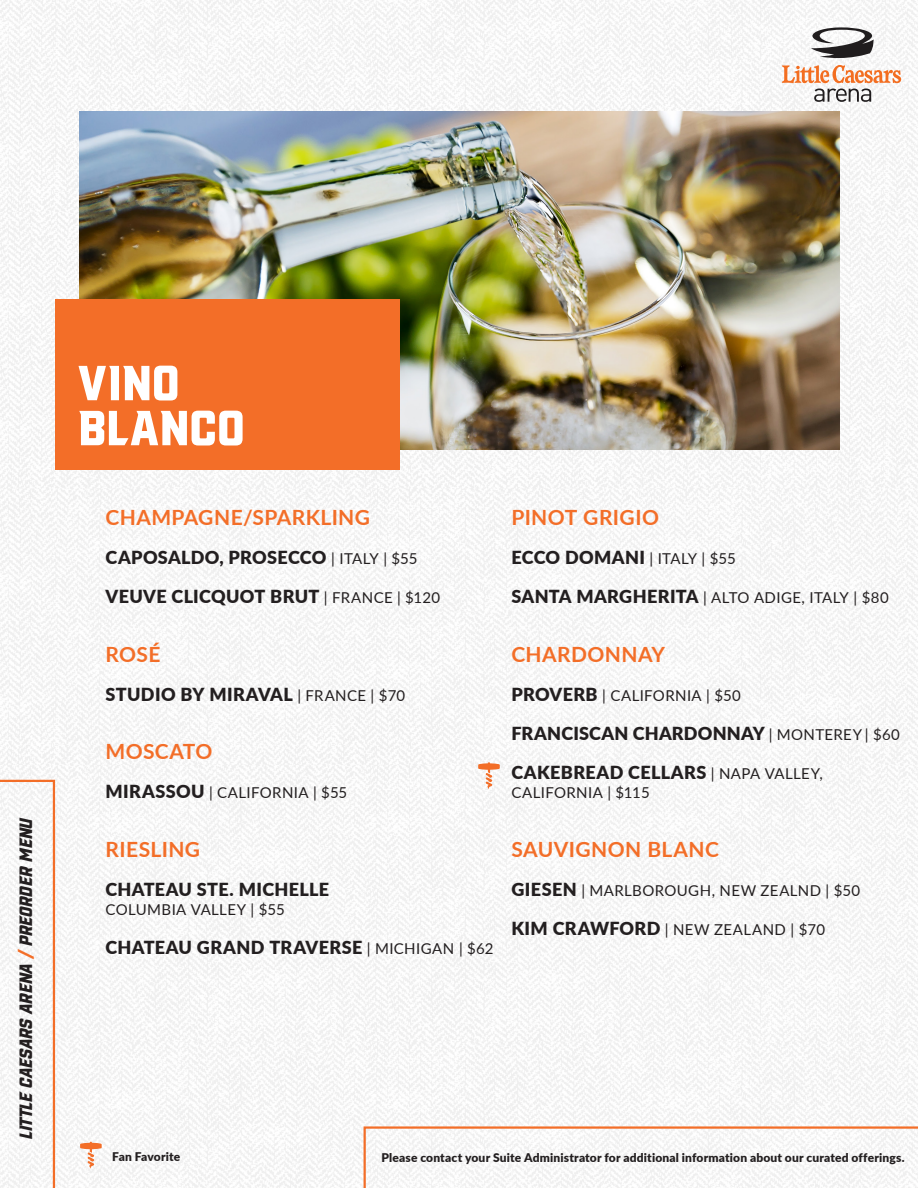
<style>
.page{position:relative;width:918px;height:1188px;background:#fff}
.page>*{position:absolute;margin:0;border:0;box-sizing:border-box;transform-origin:0 0}
.t1{font:54px/45px "VTF Redzone Classic";letter-spacing:-.005em;color:#fff}
.t2{font:700 21px "Lato";letter-spacing:.02em;color:#f36e28}
.t3{font:italic 19.5px "VTF Redzone Classic";color:#231f20}
.t4{font:900 18px "Lato";letter-spacing:.02em;color:#231f20}
.t5{font:15px "Lato";letter-spacing:.025em;color:#231f20}
.t6{font:900 12px "Lato";letter-spacing:.015em;color:#231f20}
.s1{color:#f36e28}
.s2{font-weight:400;font-size:15px}
.s3{font-weight:900;font-size:18px}
</style>
<div class="page">
<img style="left:0;top:0;width:918px;height:1188px">
<svg style="left:362px;top:1125px;width:556px;height:63px"></svg>
<svg style="left:0;top:779px;width:56px;height:409px"></svg>
<svg style="left:814px;top:89px;width:57px;height:13px"></svg>
<svg style="left:782px;top:27px;width:119px;height:56px"></svg>
<img style="left:80px;top:111px;width:759px;height:338px">
<svg style="left:80px;top:1142px;width:22px;height:27px"></svg>
<div style="left:55px;top:300px;width:345px;height:170px;background:#f36e28"></div>
<svg style="left:478px;top:762px;width:22px;height:27px"></svg>
<p class="t3" style="left:16px;top:1139px;width:323px;rotate:-90deg">LITTLE CAESARS ARENA <span class="s1">/</span> PREORDER MENU</p>
<p class="t1" style="left:78px;top:361px;width:169px">VINO<br>BLANCO</p>
<p class="t2" style="left:106px;top:502px;width:266px">CHAMPAGNE/SPARKLING</p>
<p class="t4" style="left:106px;top:544px;width:313px">CAPOSALDO, PROSECCO <span class="s2">| ITALY | $55</span></p>
<p class="t4" style="left:106px;top:583px;width:336px">VEUVE CLICQUOT BRUT <span class="s2">| FRANCE | $120</span></p>
<p class="t2" style="left:106px;top:639px;width:56px">ROSÉ</p>
<p class="t4" style="left:106px;top:681px;width:301px">STUDIO BY MIRAVAL <span class="s2">| FRANCE | $70</span></p>
<p class="t2" style="left:106px;top:736px;width:108px">MOSCATO</p>
<p class="t5" style="left:106px;top:782px;width:243px"><span class="s3">MIRASSOU</span> | CALIFORNIA | $55</p>
<p class="t2" style="left:106px;top:834px;width:96px">RIESLING</p>
<p class="t4" style="left:106px;top:876px;width:225px">CHATEAU STE. MICHELLE</p>
<p class="t5" style="left:106px;top:899px;width:181px">COLUMBIA VALLEY | $55</p>
<p class="t4" style="left:106px;top:934px;width:350px">CHATEAU GRAND TRAVERSE <span class="s2">| MICHIGAN</span></p>
<p class="t5" style="left:459px;top:938px;width:36px">| $62</p>
<p class="t2" style="left:511px;top:502px;width:149px">PINOT GRIGIO</p>
<p class="t4" style="left:511px;top:544px;width:226px">ECCO DOMANI <span class="s2">| ITALY | $55</span></p>
<p class="t5" style="left:511px;top:587px;width:379px"><span class="s3">SANTA MARGHERITA</span> | ALTO ADIGE, ITALY | $80</p>
<p class="t2" style="left:511px;top:639px;width:155px">CHARDONNAY</p>
<p class="t5" style="left:511px;top:685px;width:231px"><span class="s3">PROVERB</span> | CALIFORNIA | $50</p>
<p class="t4" style="left:511px;top:720px;width:352px">FRANCISCAN CHARDONNAY <span class="s2">| MONTEREY</span></p>
<p class="t4" style="left:511px;top:759px;width:313px">CAKEBREAD CELLARS <span class="s2">| NAPA VALLEY,</span></p>
<p class="t5" style="left:511px;top:782px;width:140px">CALIFORNIA | $115</p>
<p class="t5" style="left:865px;top:723px;width:37px">| $60</p>
<p class="t2" style="left:511px;top:834px;width:209px">SAUVIGNON BLANC</p>
<p class="t5" style="left:511px;top:880px;width:350px"><span class="s3">GIESEN</span> | MARLBOROUGH, NEW ZEALND | $50</p>
<p class="t5" style="left:511px;top:919px;width:315px"><span class="s3">KIM CRAWFORD</span> | NEW ZEALAND | $70</p>
<p class="t6" style="left:112px;top:1147px;width:70px">Fan Favorite</p>
<p class="t6" style="left:382px;top:1148px;width:525px">Please contact your Suite Administrator for additional information about our curated offerings.</p>
</div>
